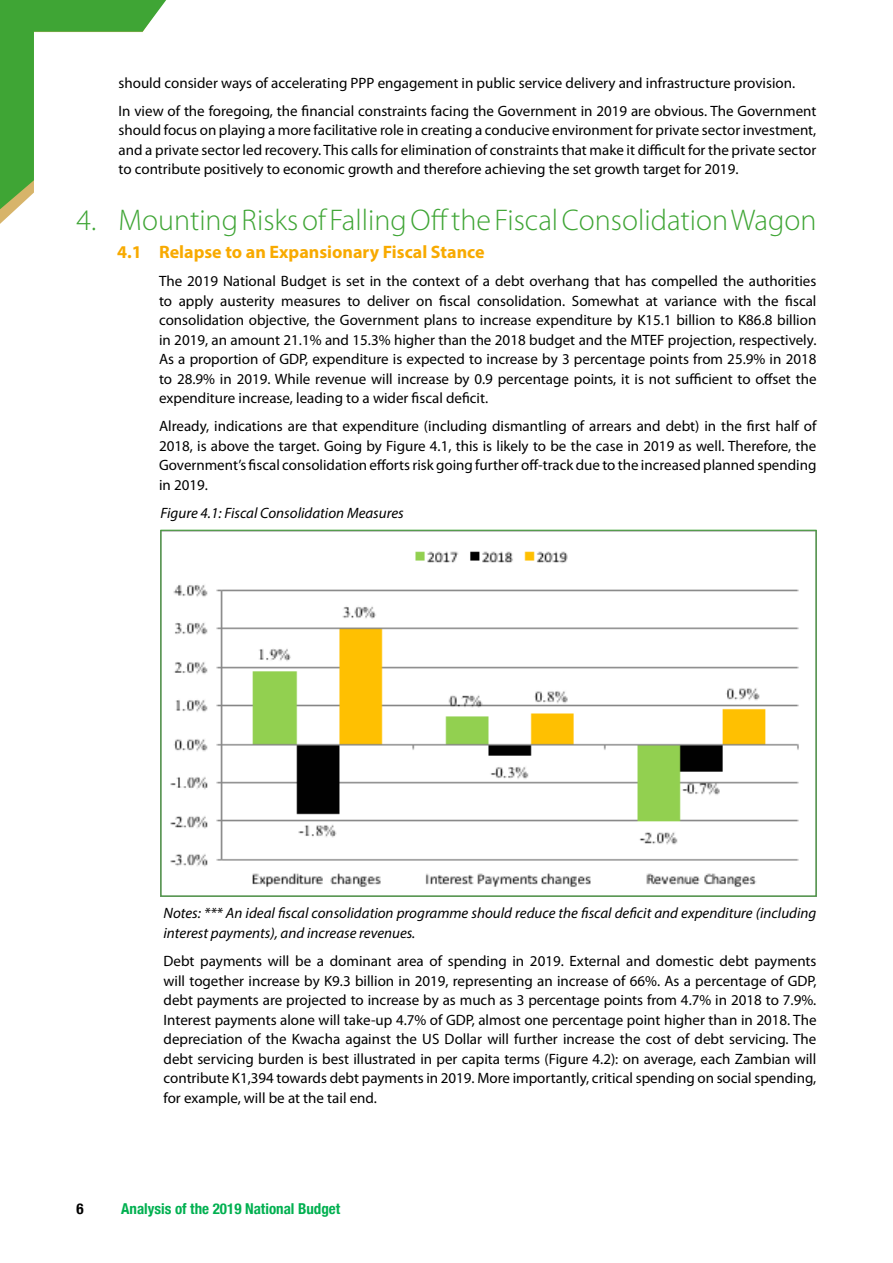
<style>
.page{position:relative;width:893px;height:1263px;background:#fff}
.page>*{position:absolute;margin:0;border:0;box-sizing:border-box;transform-origin:0 0}
.t1{font:300 30px "Myriad Pro";color:#3fa535}
.t2{font:700 18px "Myriad Pro";color:#f8aa00}
.t3{font:15px/19.5px "Myriad Pro";color:#000;text-align:justify}
.t4{font:italic 15px/19.5px "Myriad Pro";color:#000}
.t5{font:700 condensed 15px "Helvetica Neue";color:#00b050}
.t6{font:700 condensed 15px "Helvetica Neue";color:#000}
</style>
<div class="page">
<svg style="left:0;top:0;width:166px;height:224px"></svg>
<img style="left:170px;top:551px;width:629px;height:336px">
<p class="t3" style="left:119px;top:69px;width:699px;line-height:28px">should consider ways of accelerating PPP engagement in public service delivery and infrastructure provision.<br>In view of the foregoing, the financial constraints facing the Government in 2019 are obvious. The Government</p>
<p class="t3" style="left:119px;top:121px;width:699px">should focus on playing a more facilitative role in creating a conducive environment for private sector investment, and a private sector led recovery. This calls for elimination of constraints that make it difficult for the private sector to contribute positively to economic growth and therefore achieving the set growth target for 2019.</p>
<h1 class="t1" style="left:77px;top:202px;width:741px">4. Mounting Risks of Falling Off the Fiscal Consolidation Wagon</h1>
<p class="t2" style="left:117px;top:240px;width:369px">4.1 Relapse to an Expansionary Fiscal Stance</p>
<p class="t3" style="left:159px;top:272px;width:659px">The 2019 National Budget is set in the context of a debt overhang that has compelled the authorities to apply austerity measures to deliver on fiscal consolidation. Somewhat at variance with the fiscal consolidation objective, the Government plans to increase expenditure by K15.1 billion to K86.8 billion in 2019, an amount 21.1% and 15.3% higher than the 2018 budget and the MTEF projection, respectively.<br>As a proportion of GDP, expenditure is expected to increase by 3 percentage points from 25.9% in 2018 to 28.9% in 2019. While revenue will increase by 0.9 percentage points, it is not sufficient to offset the expenditure increase, leading to a wider fiscal deficit.</p>
<p class="t3" style="left:159px;top:417px;width:659px">Already, indications are that expenditure (including dismantling of arrears and debt) in the first half of 2018, is above the target. Going by Figure 4.1, this is likely to be the case in 2019 as well. Therefore, the Government’s fiscal consolidation efforts risk going further off-track due to the increased planned spending in 2019.</p>
<p class="t4" style="left:161px;top:503px;width:245px">Figure 4.1: Fiscal Consolidation Measures</p>
<p class="t4" style="left:164px;top:903px;width:654px">Notes: *** An ideal fiscal consolidation programme should reduce the fiscal deficit and expenditure (including interest payments), and increase revenues.</p>
<p class="t3" style="left:164px;top:951px;width:654px">Debt payments will be a dominant area of spending in 2019. External and domestic debt payments will together increase by K9.3 billion in 2019, representing an increase of 66%. As a percentage of GDP, debt payments are projected to increase by as much as 3 percentage points from 4.7% in 2018 to 7.9%.<br>Interest payments alone will take-up 4.7% of GDP, almost one percentage point higher than in 2018. The depreciation of the Kwacha against the US Dollar will further increase the cost of debt servicing. The debt servicing burden is best illustrated in per capita terms (Figure 4.2): on average, each Zambian will contribute K1,394 towards debt payments in 2019. More importantly, critical spending on social spending, for example, will be at the tail end.</p>
<p class="t6" style="left:77px;top:1196px;width:9px">6</p>
<p class="t5" style="left:121px;top:1196px;width:221px">Analysis of the 2019 National Budget</p>
</div>
